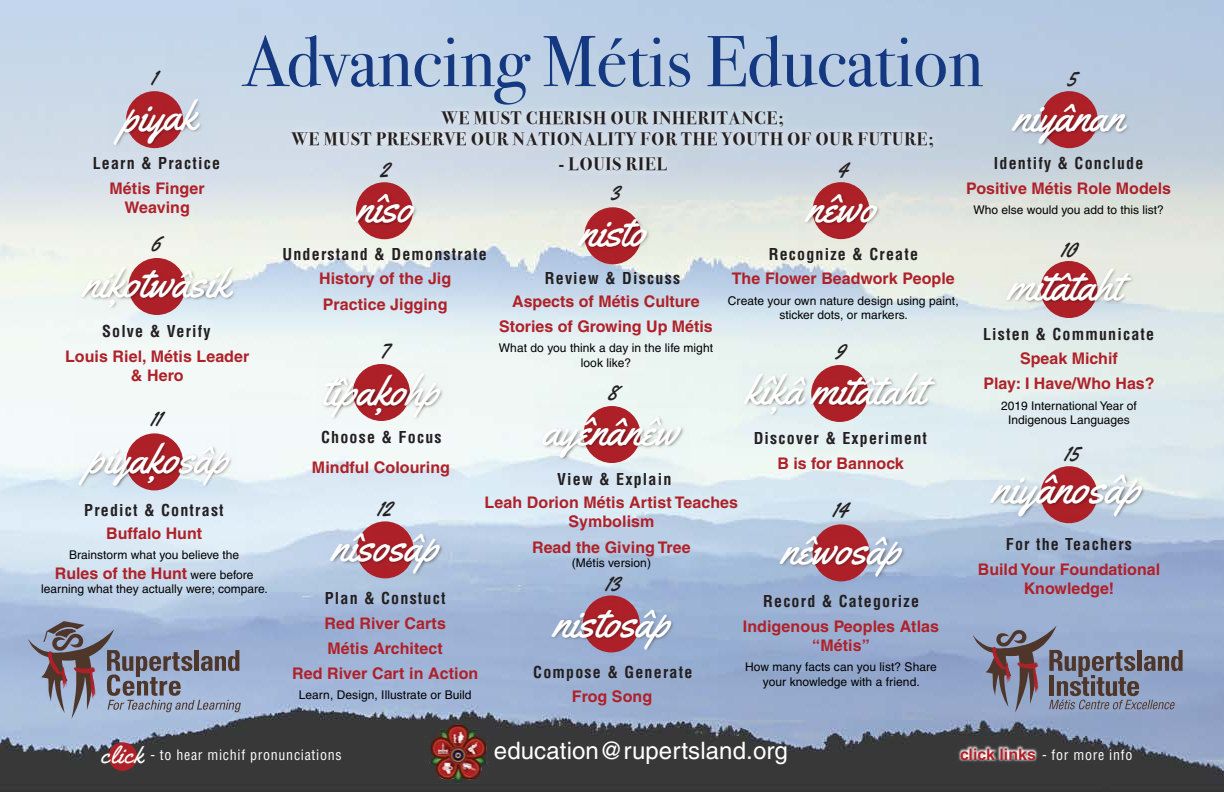
<style>
.page{position:relative;width:1224px;height:792px;background:#fff}
.page>*{position:absolute;margin:0;border:0;box-sizing:border-box;transform-origin:0 0}
.t1{font:72px "Bodoni Svty Two ITCTT";color:#143980}
.t2{font:45px "Yellowtail";color:#fff}
.t3{font:43px "Yellowtail";color:#fff}
.t4{font:42.8px "Yellowtail";color:#fff}
.t5{font:24px "Helvetica";letter-spacing:.005em;color:#fff}
.t6{font:24px "Yellowtail";color:#231f20}
.t7{font:700 18px/21.6px "Bodoni Svty Two ITCTT";letter-spacing:.05em;color:#231f20;text-align:center}
.t8{font:700 16px/19.2px "Helvetica";letter-spacing:.005em;color:#af2129;text-align:center}
.t9{font:700 condensed 16px "Helvetica";letter-spacing:.075em;color:#231f20}
.t10{font:condensed 14px "Helvetica";letter-spacing:.05em;color:#fff}
.t11{font:12px/14.4px "Helvetica";letter-spacing:.005em;color:#000;text-align:center}
.s1{font-weight:400;font-size:12px;color:#000}
.s2{font-family:"Yellowtail";font-stretch:normal;font-size:24px}
.s3{font-weight:700;font-stretch:normal;font-size:16px;color:#af2129}
</style>
<div class="page">
<img style="left:0;top:0;width:1224px;height:792px">
<svg style="left:28px;top:621px;width:213px;height:98px;background:#9098b0"></svg>
<svg style="left:973px;top:626px;width:210px;height:82px;background:#8489a0"></svg>
<img style="left:263px;top:96px;width:699px;height:102px">
<img style="left:425px;top:720px;width:65px;height:64px">
<img style="left:74px;top:431px;width:163px;height:63px">
<img style="left:325px;top:519px;width:123px;height:62px">
<img style="left:774px;top:522px;width:136px;height:62px">
<img style="left:1001px;top:258px;width:138px;height:63px">
<img style="left:107px;top:87px;width:101px;height:65px">
<img style="left:349px;top:179px;width:73px;height:63px">
<img style="left:573px;top:203px;width:18px;height:63px">
<img style="left:591px;top:203px;width:9px;height:63px">
<img style="left:600px;top:203px;width:15px;height:63px">
<img style="left:615px;top:203px;width:9px;height:63px">
<img style="left:624px;top:203px;width:31px;height:63px">
<img style="left:799px;top:179px;width:86px;height:63px">
<img style="left:1006px;top:88px;width:128px;height:63px">
<img style="left:76px;top:255px;width:164px;height:63px">
<img style="left:317px;top:363px;width:131px;height:63px">
<img style="left:537px;top:403px;width:152px;height:63px">
<img style="left:738px;top:362px;width:205px;height:63px">
<img style="left:984px;top:459px;width:170px;height:70px">
<div style="left:108px;top:742px;width:29px;height:29px;background:#af2129;border-radius:50%"></div>
<img style="left:922px;top:708px;width:300px;height:84px">
<img style="left:510px;top:595px;width:205px;height:63px">
<h3 class="t6" style="left:151px;top:61px;width:7px">1</h3>
<h3 class="t4" style="left:120px;top:90px;width:77px;rotate:-2deg">piyak</h3>
<h1 class="t1" style="left:243px;top:3px;width:741px">Advancing Métis Education</h1>
<p class="t7" style="left:292px;top:106px;width:644px">WE MUST CHERISH OUR INHERITANCE;<br>WE MUST PRESERVE OUR NATIONALITY FOR THE YOUTH OF OUR FUTURE;</p>
<p class="t9" style="left:93px;top:153px;width:129px">Learn &amp; Practice</p>
<p class="t7" style="left:559px;top:152px;width:110px">- LOUIS RIEL</p>
<h3 class="t6" style="left:380px;top:154px;width:11px">2</h3>
<h3 class="t6" style="left:838px;top:154px;width:12px">4</h3>
<h3 class="t6" style="left:1067px;top:63px;width:11px">5</h3>
<h3 class="t4" style="left:1013px;top:89px;width:112px">niyânan</h3>
<p class="t9" style="left:994px;top:153px;width:151px">Identify &amp; Conclude</p>
<p class="t8" style="left:110px;top:179px;width:97px">Métis Finger<br>Weaving</p>
<h3 class="t6" style="left:151px;top:228px;width:11px">6</h3>
<h3 class="t4" style="left:356px;top:180px;width:58px">nîso</h3>
<p class="t9" style="left:282px;top:244px;width:206px">Understand &amp; Demonstrate</p>
<h3 class="t6" style="left:610px;top:176px;width:11px">3</h3>
<h3 class="t4" style="left:580px;top:204px;width:67px">nisto</h3>
<h3 class="t4" style="left:806px;top:180px;width:71px">nêwo</h3>
<p class="t9" style="left:769px;top:244px;width:151px">Recognize &amp; Create</p>
<p class="t8" style="left:966px;top:178px;width:206px">Positive Métis Role Models</p>
<p class="t11" style="left:974px;top:203px;width:192px">Who else would you add to this list?</p>
<h3 class="t6" style="left:1061px;top:233px;width:17px">10</h3>
<h3 class="t4" style="left:82px;top:256px;width:149px">niķotwâsik</h3>
<p class="t9" style="left:102px;top:322px;width:110px">Solve &amp; Verify</p>
<p class="t8" style="left:65px;top:347px;width:186px">Louis Riel, Métis Leader &amp; Hero</p>
<h3 class="t6" style="left:150px;top:403px;width:12px">11</h3>
<h3 class="t4" style="left:87px;top:432px;width:142px">piyaķosâp</h3>
<p class="t9" style="left:84px;top:500px;width:141px">Predict &amp; Contrast</p>
<p class="t8" style="left:106px;top:523px;width:97px">Buffalo Hunt</p>
<p class="t11" style="left:69px;top:548px;width:172px">Brainstorm what you believe the</p>
<p class="t8" style="left:55px;top:563px;width:200px">Rules of the Hunt <span class="s1">were before</span></p>
<p class="t11" style="left:41px;top:582px;width:228px">learning what they actually were; compare.</p>
<p class="t8" style="left:319px;top:266px;width:134px;line-height:25.2px;text-align:left">History of the Jig<br>Practice Jigging</p>
<h3 class="t6" style="left:380px;top:335px;width:10px">7</h3>
<p class="t9" style="left:545px;top:268px;width:137px">Review &amp; Discuss</p>
<p class="t8" style="left:499px;top:288px;width:215px;line-height:25.2px">Aspects of Métis Culture<br>Stories of Growing Up Métis</p>
<p class="t11" style="left:499px;top:341px;width:216px">What do you think a day in the life might look like?</p>
<p class="t8" style="left:732px;top:269px;width:225px">The Flower Beadwork People</p>
<p class="t11" style="left:728px;top:293px;width:232px">Create your own nature design using paint, sticker dots, or markers.</p>
<h3 class="t6" style="left:835px;top:336px;width:11px">9</h3>
<h3 class="t4" style="left:322px;top:364px;width:118px">tîpaķohp</h3>
<p class="t9" style="left:321px;top:428px;width:122px">Choose &amp; Focus</p>
<p class="t8" style="left:312px;top:457px;width:140px">Mindful Colouring</p>
<h3 class="t6" style="left:608px;top:377px;width:11px">8</h3>
<h3 class="t4" style="left:543px;top:404px;width:137px">ayênânêw</h3>
<p class="t9" style="left:557px;top:470px;width:116px">View &amp; Explain</p>
<h3 class="t4" style="left:745px;top:363px;width:182px">kîķâ mitâtaht</h3>
<p class="t9" style="left:754px;top:429px;width:175px">Discover &amp; Experiment</p>
<p class="t8" style="left:777px;top:453px;width:128px">B is for Bannock</p>
<p class="t8" style="left:485px;top:493px;width:255px">Leah Dorion Métis Artist Teaches<br>Symbolism</p>
<p class="t8" style="left:532px;top:537px;width:160px">Read the Giving Tree</p>
<p class="t11" style="left:572px;top:556px;width:81px">(Métis version)</p>
<h3 class="t6" style="left:377px;top:493px;width:16px">12</h3>
<h3 class="t6" style="left:832px;top:493px;width:18px">14</h3>
<h3 class="t4" style="left:332px;top:519px;width:108px">nîsosâp</h3>
<h3 class="t4" style="left:781px;top:522px;width:121px">nêwosâp</h3>
<h3 class="t6" style="left:605px;top:568px;width:17px">13</h3>
<p class="t9" style="left:325px;top:588px;width:122px">Plan &amp; Constuct</p>
<p class="t9" style="left:763px;top:591px;width:157px">Record &amp; Categorize</p>
<h3 class="t3" style="left:553px;top:596px;width:118px">nistosâp</h3>
<p class="t8" style="left:292px;top:610px;width:188px;line-height:25.2px">Red River Carts<br>Métis Architect<br>Red River Cart in Action</p>
<p class="t11" style="left:299px;top:688px;width:174px">Learn, Design, Illustrate or Build</p>
<p class="t8" style="left:572px;top:686px;width:82px">Frog Song</p>
<p class="t8" style="left:743px;top:616px;width:198px">Indigenous Peoples Atlas “Métis”</p>
<p class="t11" style="left:745px;top:660px;width:193px">How many facts can you list? Share your knowledge with a friend.</p>
<p class="t9" style="left:533px;top:663px;width:161px">Compose &amp; Generate</p>
<h3 class="t4" style="left:1007px;top:259px;width:115px">mitâtaht</h3>
<p class="t9" style="left:983px;top:325px;width:173px">Listen &amp; Communicate</p>
<p class="t8" style="left:983px;top:346px;width:173px;line-height:25.2px">Speak Michif<br>Play: I Have/Who Has?</p>
<p class="t11" style="left:1001px;top:398px;width:137px">2019 International Year of<br>Indigenous Languages</p>
<h3 class="t6" style="left:1064px;top:437px;width:16px">15</h3>
<h2 class="t2" style="left:991px;top:459px;width:151px">niyânosâp</h2>
<p class="t9" style="left:1006px;top:534px;width:128px">For the Teachers</p>
<p class="t8" style="left:978px;top:559px;width:184px">Build Your Foundational<br>Knowledge!</p>
<h3 class="t5" style="left:494px;top:736px;width:296px">education@rupertsland.org</h3>
<p class="t10" style="left:101px;top:746px;width:242px"><span class="s2">click</span> - to hear michif pronunciations</p>
<p class="t10" style="left:960px;top:746px;width:174px"><span class="s3">click links</span> - for more info</p>
</div>
